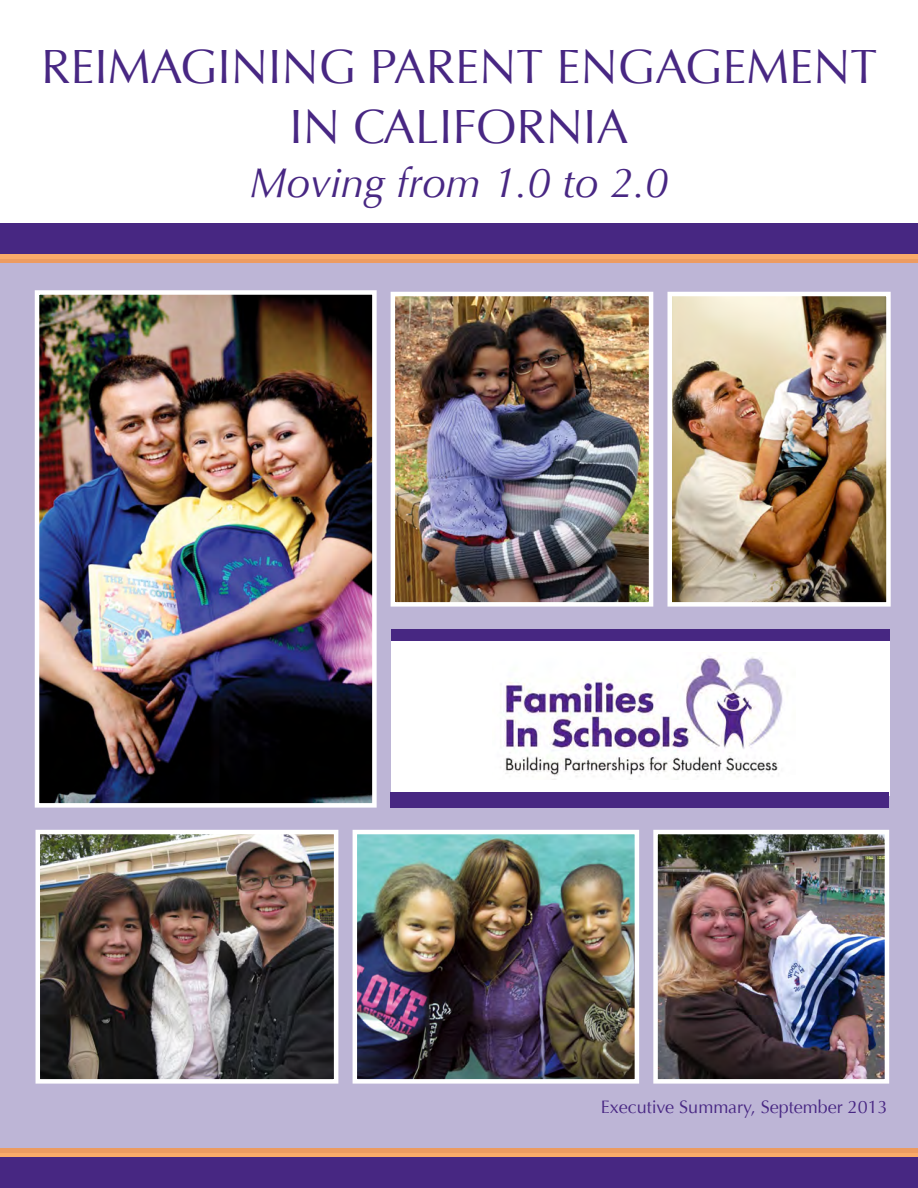
<style>
.page{position:relative;width:918px;height:1188px;background:#fff}
.page>*{position:absolute;margin:0;border:0;box-sizing:border-box;transform-origin:0 0}
.t1{font:48px/60px "Optima";color:#482783;text-align:center}
.t2{font:italic 42px "Optima";color:#482783}
.t3{font:18px "Optima";color:#482783}
</style>
<div class="page">
<div style="left:0;top:260px;width:918px;height:893px;background:#bdb5d6"></div>
<div style="left:0;top:239px;width:918px;height:24px;background:linear-gradient(to right,#f2a365,#f2a265)"></div>
<img style="left:40px;top:295px;width:332px;height:508px">
<div style="left:35px;top:290px;width:342px;height:518px;border:4px solid #fff"></div>
<div style="left:0;top:224px;width:918px;height:30px;background:#472782"></div>
<div style="left:391px;top:639px;width:498px;height:157px;background:#fff"></div>
<img style="left:500px;top:656px;width:283px;height:124px">
<div style="left:391px;top:629px;width:498px;height:12px;background:#472782"></div>
<img style="left:673px;top:297px;width:213px;height:305px">
<div style="left:668px;top:292px;width:223px;height:315px;border:4px solid #fff"></div>
<img style="left:358px;top:835px;width:276px;height:244px">
<div style="left:353px;top:830px;width:286px;height:254px;border:4px solid #fff"></div>
<div style="left:391px;top:792px;width:498px;height:16px;background:#472782"></div>
<img style="left:41px;top:835px;width:292px;height:244px">
<div style="left:36px;top:830px;width:302px;height:254px;border:4px solid #fff"></div>
<div style="left:0;top:1148px;width:918px;height:24px;background:#f2a265"></div>
<div style="left:0;top:1157px;width:918px;height:31px;background:#472782"></div>
<img style="left:658px;top:835px;width:226px;height:244px">
<div style="left:653px;top:830px;width:236px;height:254px;border:4px solid #fff"></div>
<img style="left:396px;top:297px;width:252px;height:305px">
<div style="left:391px;top:292px;width:262px;height:315px;border:4px solid #fff"></div>
<p class="t1" style="left:41px;top:37px;width:838px">REIMAGINING PARENT ENGAGEMENT<br>IN CALIFORNIA</p>
<p class="t2" style="left:250px;top:158px;width:420px">Moving from 1.0 to 2.0</p>
<p class="t3" style="left:601px;top:1096px;width:288px">Executive Summary, September 2013</p>
</div>
